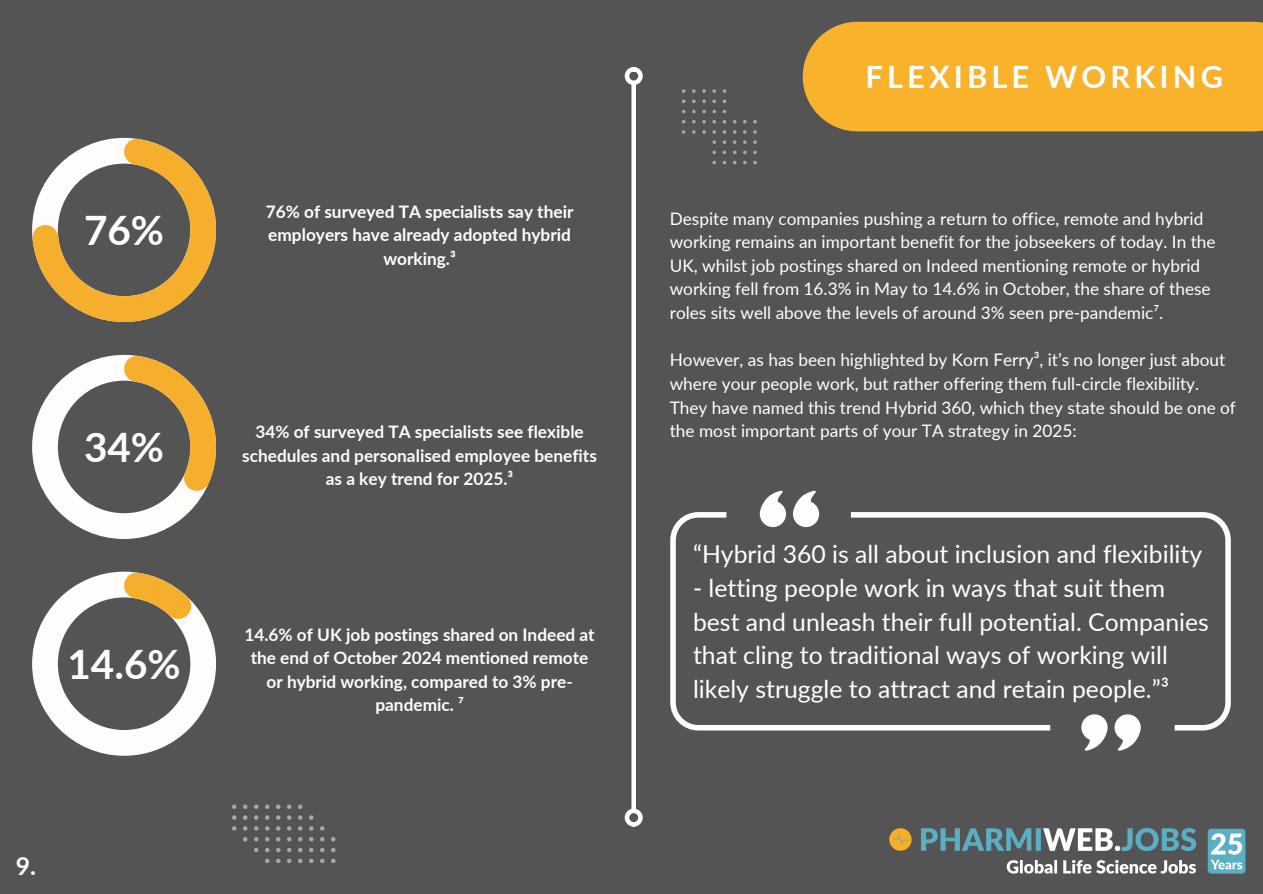
<style>
.page{position:relative;width:1263px;height:894px;background:#fff}
.page>*{position:absolute;margin:0;border:0;box-sizing:border-box;transform-origin:0 0}
.t1{font:700 40.5px "Lato";color:#fefdfb}
.t2{font:700 40.5px "Lato";color:#fff}
.t3{font:700 30.75px "Lato";letter-spacing:.135em;color:#fff}
.t4{font:24.75px/33.8px "Lato";color:#fff}
.t5{font:700 24.75px "Lato";color:#fff}
.t6{font:17.25px/23.7px "Lato";color:#fff}
.t7{font:700 17.25px/23.7px "Lato";color:#fefdfb;text-align:center}
.t8{font:700 17.25px/23.7px "Lato";color:#fff;text-align:center}
</style>
<div class="page">
<div style="left:0;top:0;width:1263px;height:893px;background:#545454"></div>
<div style="left:631px;top:84px;width:5px;height:725px;background:#fff"></div>
<div style="left:625px;top:67px;width:18px;height:18px;border:4px solid #fff;border-radius:50%"></div>
<div style="left:625px;top:808px;width:18px;height:18px;border:4px solid #fff;border-radius:50%"></div>
<img style="left:890px;top:828px;width:355px;height:46px">
<div style="left:803px;top:22px;width:460px;height:109px;background:#f8b22b"></div>
<svg style="left:682px;top:89px;width:3px;height:4px"></svg>
<svg style="left:692px;top:89px;width:4px;height:4px"></svg>
<svg style="left:702px;top:89px;width:4px;height:4px"></svg>
<svg style="left:712px;top:89px;width:4px;height:4px"></svg>
<svg style="left:723px;top:89px;width:3px;height:4px"></svg>
<svg style="left:692px;top:99px;width:4px;height:4px"></svg>
<svg style="left:702px;top:99px;width:4px;height:4px"></svg>
<svg style="left:712px;top:99px;width:4px;height:4px"></svg>
<svg style="left:692px;top:110px;width:4px;height:3px"></svg>
<svg style="left:702px;top:110px;width:4px;height:3px"></svg>
<svg style="left:712px;top:110px;width:4px;height:3px"></svg>
<svg style="left:692px;top:120px;width:4px;height:3px"></svg>
<svg style="left:702px;top:120px;width:4px;height:3px"></svg>
<svg style="left:743px;top:120px;width:4px;height:3px"></svg>
<svg style="left:753px;top:120px;width:4px;height:3px"></svg>
<svg style="left:682px;top:130px;width:3px;height:4px"></svg>
<svg style="left:692px;top:130px;width:4px;height:4px"></svg>
<svg style="left:702px;top:130px;width:4px;height:4px"></svg>
<svg style="left:712px;top:130px;width:4px;height:4px"></svg>
<svg style="left:723px;top:130px;width:3px;height:4px"></svg>
<svg style="left:733px;top:130px;width:3px;height:4px"></svg>
<svg style="left:743px;top:130px;width:4px;height:4px"></svg>
<svg style="left:753px;top:130px;width:4px;height:4px"></svg>
<svg style="left:712px;top:140px;width:4px;height:4px"></svg>
<svg style="left:723px;top:140px;width:3px;height:4px"></svg>
<svg style="left:733px;top:140px;width:3px;height:4px"></svg>
<svg style="left:743px;top:140px;width:4px;height:4px"></svg>
<svg style="left:753px;top:140px;width:4px;height:4px"></svg>
<svg style="left:712px;top:150px;width:4px;height:4px"></svg>
<svg style="left:743px;top:150px;width:4px;height:4px"></svg>
<svg style="left:753px;top:150px;width:4px;height:4px"></svg>
<svg style="left:712px;top:161px;width:4px;height:3px"></svg>
<svg style="left:743px;top:161px;width:4px;height:3px"></svg>
<svg style="left:753px;top:161px;width:4px;height:3px"></svg>
<svg style="left:298px;top:804px;width:4px;height:4px"></svg>
<svg style="left:287px;top:804px;width:4px;height:4px"></svg>
<svg style="left:276px;top:804px;width:4px;height:4px"></svg>
<svg style="left:265px;top:804px;width:4px;height:4px"></svg>
<svg style="left:254px;top:804px;width:4px;height:4px"></svg>
<svg style="left:243px;top:804px;width:4px;height:4px"></svg>
<svg style="left:232px;top:804px;width:4px;height:4px"></svg>
<svg style="left:309px;top:815px;width:4px;height:4px"></svg>
<svg style="left:298px;top:815px;width:4px;height:4px"></svg>
<svg style="left:287px;top:815px;width:4px;height:4px"></svg>
<svg style="left:276px;top:815px;width:4px;height:4px"></svg>
<svg style="left:265px;top:815px;width:4px;height:4px"></svg>
<svg style="left:254px;top:815px;width:4px;height:4px"></svg>
<svg style="left:243px;top:815px;width:4px;height:4px"></svg>
<svg style="left:232px;top:815px;width:4px;height:4px"></svg>
<svg style="left:320px;top:826px;width:4px;height:4px"></svg>
<svg style="left:309px;top:826px;width:4px;height:4px"></svg>
<svg style="left:298px;top:826px;width:4px;height:4px"></svg>
<svg style="left:287px;top:826px;width:4px;height:4px"></svg>
<svg style="left:276px;top:826px;width:4px;height:4px"></svg>
<svg style="left:265px;top:826px;width:4px;height:4px"></svg>
<svg style="left:254px;top:826px;width:4px;height:4px"></svg>
<svg style="left:243px;top:826px;width:4px;height:4px"></svg>
<svg style="left:232px;top:826px;width:4px;height:4px"></svg>
<svg style="left:331px;top:837px;width:4px;height:4px"></svg>
<svg style="left:320px;top:837px;width:4px;height:4px"></svg>
<svg style="left:309px;top:837px;width:4px;height:4px"></svg>
<svg style="left:298px;top:837px;width:4px;height:4px"></svg>
<svg style="left:287px;top:837px;width:4px;height:4px"></svg>
<svg style="left:276px;top:837px;width:4px;height:4px"></svg>
<svg style="left:265px;top:837px;width:4px;height:4px"></svg>
<svg style="left:254px;top:837px;width:4px;height:4px"></svg>
<svg style="left:243px;top:837px;width:4px;height:4px"></svg>
<svg style="left:331px;top:848px;width:4px;height:4px"></svg>
<svg style="left:320px;top:848px;width:4px;height:4px"></svg>
<svg style="left:309px;top:848px;width:4px;height:4px"></svg>
<svg style="left:298px;top:848px;width:4px;height:4px"></svg>
<svg style="left:287px;top:848px;width:4px;height:4px"></svg>
<svg style="left:276px;top:848px;width:4px;height:4px"></svg>
<svg style="left:265px;top:848px;width:4px;height:4px"></svg>
<svg style="left:254px;top:848px;width:4px;height:4px"></svg>
<svg style="left:331px;top:858px;width:4px;height:4px"></svg>
<svg style="left:320px;top:858px;width:4px;height:4px"></svg>
<svg style="left:309px;top:858px;width:4px;height:4px"></svg>
<svg style="left:298px;top:858px;width:4px;height:4px"></svg>
<svg style="left:287px;top:858px;width:4px;height:4px"></svg>
<svg style="left:276px;top:858px;width:4px;height:4px"></svg>
<svg style="left:265px;top:858px;width:4px;height:4px"></svg>
<svg style="left:32px;top:138px;width:184px;height:184px"></svg>
<svg style="left:32px;top:355px;width:184px;height:184px"></svg>
<svg style="left:32px;top:571px;width:184px;height:184px"></svg>
<svg style="left:1081px;top:730px;width:27px;height:20px"></svg>
<svg style="left:1115px;top:730px;width:26px;height:20px"></svg>
<svg style="left:793px;top:490px;width:26px;height:22px"></svg>
<svg style="left:760px;top:490px;width:26px;height:22px"></svg>
<svg style="left:670px;top:512px;width:181px;height:218px"></svg>
<svg style="left:851px;top:512px;width:380px;height:218px"></svg>
<p class="t2" style="left:84px;top:205px;width:82px">76%</p>
<h1 class="t8" style="left:266px;top:199px;width:309px">76% of surveyed TA specialists say their employers have already adopted hybrid working.³</h1>
<h5 class="t1" style="left:84px;top:422px;width:82px">34%</h5>
<h5 class="t1" style="left:67px;top:639px;width:115px">14.6%</h5>
<p class="t5" style="left:16px;top:850px;width:22px">9.</p>
<h3 class="t7" style="left:242px;top:419px;width:356px">34% of surveyed TA specialists see flexible schedules and personalised employee benefits as a key trend for 2025.³</h3>
<h5 class="t7" style="left:245px;top:621px;width:352px">14.6% of UK job postings shared on Indeed at the end of October 2024 mentioned remote or hybrid working, compared to 3% pre&shy;pandemic. ⁷</h5>
<h1 class="t3" style="left:865px;top:57px;width:359px">FLEXIBLE WORKING</h1>
<p class="t6" style="left:670px;top:206px;width:547px">Despite many companies pushing a return to office, remote and hybrid working remains an important benefit for the jobseekers of today. In the UK, whilst job postings shared on Indeed mentioning remote or hybrid working fell from 16.3% in May to 14.6% in October, the share of these roles sits well above the levels of around 3% seen pre-pandemic⁷.</p>
<h1 class="t6" style="left:670px;top:348px;width:568px">However, as has been highlighted by Korn Ferry³, it’s no longer just about where your people work, but rather offering them full-circle flexibility.<br>They have named this trend Hybrid 360, which they state should be one of the most important parts of your TA strategy in 2025:</h1>
<p class="t4" style="left:693px;top:536px;width:511px">“Hybrid 360 is all about inclusion and flexibility</p>
<p class="t4" style="left:693px;top:570px;width:517px">- letting people work in ways that suit them best and unleash their full potential. Companies that cling to traditional ways of working will likely struggle to attract and retain people.”³</p>
</div>
